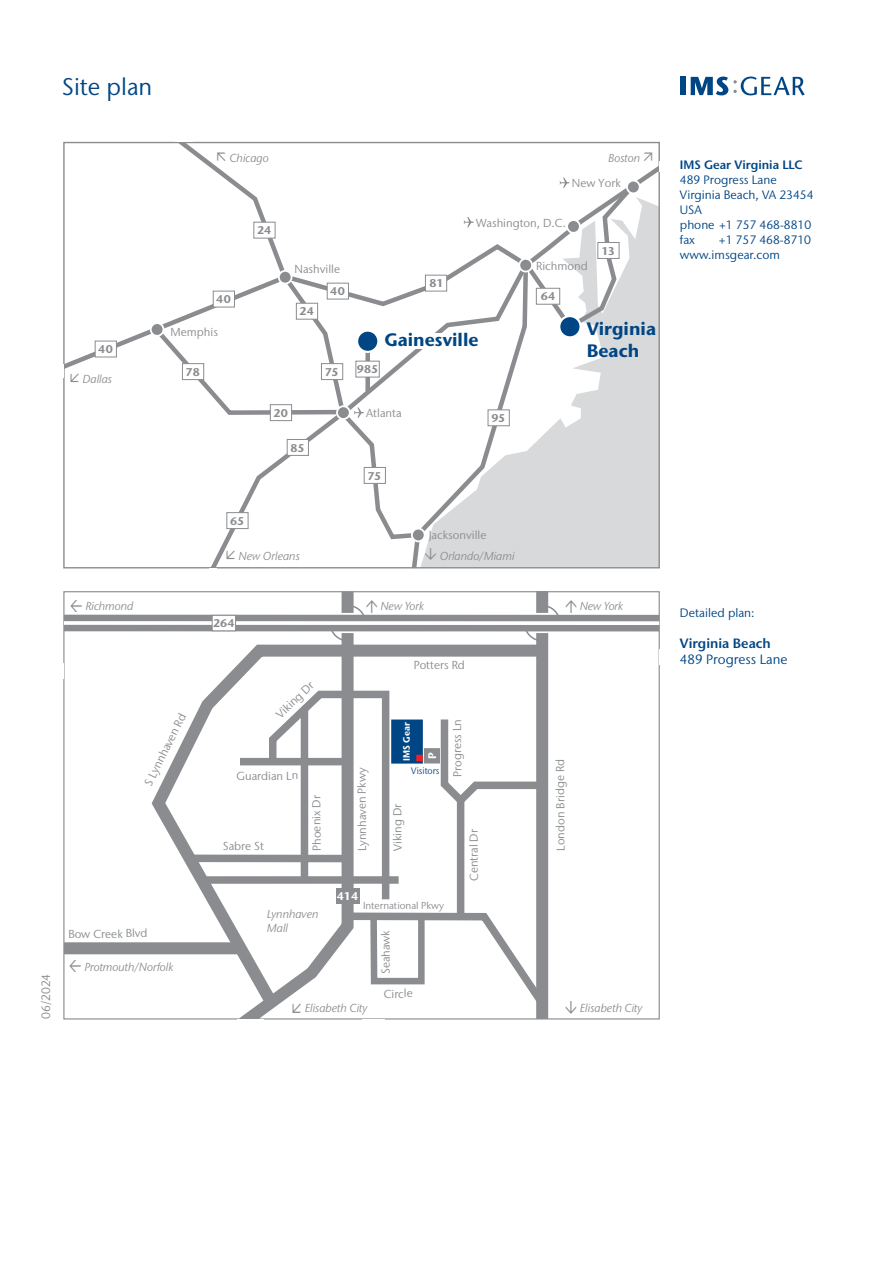
<style>
.page{position:relative;width:893px;height:1263px;background:#fff}
.page>*{position:absolute;margin:0;border:0;box-sizing:border-box;transform-origin:0 0}
.t1{font:24px "Stone Sans IIITC Std";color:#004684}
.t2{font:700 18px/21.6px "Stone Sans IIITC Std";color:#004684}
.t3{font:13.5px "Stone Sans IIITC Std";color:#004684}
.t4{font:600 13.5px "Stone Sans IIITC Std";color:#004684}
.t5{font:12.15px/15px "Stone Sans IIITC Std";color:#004684}
.t6{font:600 12.15px "Stone Sans IIITC Std";color:#004684}
.t7{font:12.15px "Stone Sans IIITC Std";letter-spacing:-.005em;color:#8a8c8f}
.t8{font:11.55px "Stone Sans IIITC Std";letter-spacing:-.005em;color:#8a8c8f}
.t9{font:italic 11.55px/14px "Stone Sans IIITC Std";color:#8a8c8f}
.t10{font:700 11.25px "Stone Sans IIITC Std";color:#8a8c8f}
.t11{font:700 11.25px "Stone Sans IIITC Std";color:#fff}
.t12{font:700 11.1px "Stone Sans IIITC Std";color:#fff;scale:.96 1}
.t13{font:10.05px "Stone Sans IIITC Std";color:#8a8c8f}
.t14{font:9.45px "Stone Sans IIITC Std";color:#004684;scale:.96 1}
.t15{font:700 9.3px "Stone Sans IIITC Std";color:#fff;scale:.96 1}
</style>
<div class="page">
<svg style="left:226px;top:593px;width:128px;height:39px"></svg>
<div style="left:64px;top:942px;width:178px;height:12px;background:#8a8c8f"></div>
<div style="left:680px;top:77px;width:6px;height:18px;background:#004684"></div>
<svg style="left:691px;top:77px;width:114px;height:18px"></svg>
<svg style="left:206px;top:166px;width:454px;height:403px"></svg>
<svg style="left:173px;top:141px;width:248px;height:401px"></svg>
<svg style="left:65px;top:241px;width:344px;height:132px"></svg>
<svg style="left:153px;top:326px;width:194px;height:91px"></svg>
<svg style="left:363px;top:352px;width:9px;height:44px"></svg>
<div style="left:209px;top:568px;width:8px;height:5px;background:#fff"></div>
<hr style="left:175px;top:138px;width:18px;height:4px;background:#fff">
<div style="left:357px;top:331px;width:21px;height:21px;background:#004684;border-radius:50%"></div>
<div style="left:356px;top:330px;width:23px;height:23px;border:2px solid #fff;border-radius:50%"></div>
<div style="left:405px;top:333px;width:44px;height:16px;background:#fff"></div>
<div style="left:337px;top:406px;width:13px;height:13px;background:#8a8c8f;border-radius:50%"></div>
<div style="left:336px;top:405px;width:15px;height:15px;border:2px solid #fff;border-radius:50%"></div>
<div style="left:626px;top:180px;width:15px;height:14px;border:2px solid #fff;border-radius:50%"></div>
<div style="left:151px;top:323px;width:12px;height:13px;background:#8a8c8f;border-radius:50%"></div>
<div style="left:150px;top:322px;width:14px;height:15px;border:2px solid #fff;border-radius:50%"></div>
<div style="left:279px;top:271px;width:13px;height:13px;background:#8a8c8f;border-radius:50%"></div>
<div style="left:278px;top:270px;width:14px;height:14px;border:2px solid #fff;border-radius:50%"></div>
<div style="left:213px;top:291px;width:22px;height:16px;background:#fff;border:1px solid #8a8c8f"></div>
<div style="left:95px;top:341px;width:22px;height:16px;background:#fff;border:1px solid #8a8c8f"></div>
<div style="left:327px;top:283px;width:22px;height:16px;background:#fff;border:1px solid #8a8c8f"></div>
<div style="left:270px;top:404px;width:22px;height:17px;background:#fff;border:1px solid #8a8c8f"></div>
<div style="left:296px;top:303px;width:22px;height:17px;background:#fff;border:1px solid #8a8c8f"></div>
<div style="left:253px;top:222px;width:23px;height:17px;background:#fff;border:1px solid #8a8c8f"></div>
<div style="left:364px;top:467px;width:22px;height:17px;background:#fff;border:1px solid #8a8c8f"></div>
<div style="left:182px;top:363px;width:22px;height:17px;background:#fff;border:1px solid #8a8c8f"></div>
<div style="left:321px;top:363px;width:22px;height:17px;background:#fff;border:1px solid #8a8c8f"></div>
<div style="left:287px;top:439px;width:22px;height:17px;background:#fff;border:1px solid #8a8c8f"></div>
<div style="left:226px;top:512px;width:23px;height:17px;background:#fff;border:1px solid #8a8c8f"></div>
<div style="left:355px;top:361px;width:25px;height:16px;background:#fff;border:1px solid #8a8c8f"></div>
<div style="left:64px;top:615px;width:595px;height:16px;background:#8a8c8f"></div>
<svg style="left:64px;top:621px;width:595px;height:4px;fill:#fff"></svg>
<svg style="left:145px;top:642px;width:408px;height:378px"></svg>
<div style="left:240px;top:758px;width:108px;height:7px;background:#8a8c8f"></div>
<div style="left:190px;top:854px;width:159px;height:8px;background:#8a8c8f"></div>
<div style="left:202px;top:876px;width:197px;height:8px;background:#8a8c8f"></div>
<div style="left:237px;top:1019px;width:27px;height:12px;background:#fff"></div>
<div style="left:212px;top:615px;width:24px;height:16px;background:#fff;border:1px solid #8a8c8f"></div>
<svg style="left:217px;top:152px;width:9px;height:9px"></svg>
<svg style="left:227px;top:550px;width:8px;height:9px"></svg>
<svg style="left:409px;top:178px;width:229px;height:391px"></svg>
<svg style="left:329px;top:600px;width:48px;height:42px"></svg>
<svg style="left:523px;top:600px;width:53px;height:42px"></svg>
<svg style="left:265px;top:687px;width:286px;height:325px"></svg>
<h1 class="t1" style="left:62px;top:73px;width:92px">Site plan</h1>
<h1 class="t1" style="left:62px;top:73px;width:97px">Lageplan</h1>
<p class="t7" style="left:38px;top:1019px;width:46px;rotate:-90deg">06/2024</p>
<p class="t10" style="left:98px;top:342px;width:16px">40</p>
<p class="t9" style="left:83px;top:372px;width:31px">Dallas</p>
<p class="t9" style="left:230px;top:151px;width:41px">Chicago</p>
<p class="t10" style="left:216px;top:292px;width:16px">40</p>
<p class="t8" style="left:171px;top:325px;width:49px">Memphis</p>
<p class="t10" style="left:257px;top:223px;width:16px">24</p>
<p class="t8" style="left:294px;top:262px;width:47px">Nashville</p>
<p class="t10" style="left:299px;top:304px;width:16px">24</p>
<p class="t10" style="left:330px;top:284px;width:16px">40</p>
<p class="t10" style="left:186px;top:365px;width:16px">78</p>
<p class="t10" style="left:325px;top:365px;width:15px">75</p>
<p class="t9" style="left:608px;top:151px;width:33px">Boston</p>
<p class="t8" style="left:572px;top:176px;width:50px">New York</p>
<p class="t10" style="left:430px;top:275px;width:16px">81</p>
<p class="t8" style="left:476px;top:215px;width:91px">Washington, D.C.</p>
<p class="t8" style="left:536px;top:258px;width:53px">Richmond</p>
<p class="t10" style="left:541px;top:289px;width:16px">64</p>
<p class="t10" style="left:601px;top:244px;width:15px">13</p>
<h2 class="t2" style="left:385px;top:329px;width:96px">Gainesville</h2>
<h2 class="t2" style="left:587px;top:318px;width:71px">Virginia<br>Beach</h2>
<p class="t10" style="left:357px;top:362px;width:23px">985</p>
<p class="t10" style="left:273px;top:406px;width:16px">20</p>
<p class="t10" style="left:290px;top:440px;width:16px">85</p>
<p class="t8" style="left:366px;top:406px;width:37px">Atlanta</p>
<p class="t10" style="left:368px;top:468px;width:15px">75</p>
<p class="t10" style="left:491px;top:411px;width:16px">95</p>
<p class="t10" style="left:230px;top:514px;width:16px">65</p>
<p class="t8" style="left:429px;top:528px;width:59px">Jacksonville</p>
<p class="t9" style="left:239px;top:549px;width:62px">New Orleans</p>
<p class="t9" style="left:440px;top:549px;width:76px">Orlando/Miami</p>
<p class="t9" style="left:86px;top:599px;width:49px">Richmond</p>
<p class="t8" style="left:141px;top:781px;width:81px;rotate:-63deg">S Lynnhaven Rd</p>
<p class="t10" style="left:213px;top:616px;width:23px">264</p>
<p class="t8" style="left:273px;top:711px;width:49px;rotate:-44deg">Viking Dr</p>
<p class="t8" style="left:237px;top:769px;width:63px">Guardian Ln</p>
<p class="t8" style="left:223px;top:839px;width:43px">Sabre St</p>
<p class="t8" style="left:310px;top:851px;width:57px;rotate:-90deg">Phoenix Dr</p>
<p class="t9" style="left:381px;top:599px;width:45px">New York</p>
<p class="t9" style="left:580px;top:599px;width:45px">New York</p>
<p class="t8" style="left:355px;top:851px;width:85px;rotate:-90deg">Lynnhaven Pkwy</p>
<p class="t8" style="left:414px;top:658px;width:53px">Potters Rd</p>
<p class="t15" style="left:401px;top:761px;width:42px;rotate:-90deg">IMS Gear</p>
<p class="t8" style="left:450px;top:777px;width:60px;rotate:-90deg">Progress Ln</p>
<p class="t12" style="left:425px;top:759px;width:8px;rotate:-90deg">P</p>
<p class="t14" style="left:404px;top:765px;width:39px">Besucher</p>
<p class="t14" style="left:411px;top:765px;width:31px">Visitors</p>
<p class="t8" style="left:391px;top:851px;width:49px;rotate:-90deg">Viking Dr</p>
<p class="t8" style="left:467px;top:881px;width:54px;rotate:-90deg">Central Dr</p>
<p class="t8" style="left:553px;top:851px;width:94px;rotate:-90deg">London Bridge Rd</p>
<p class="t8" style="left:68px;top:926px;width:81px">Bow Creek Blvd</p>
<p class="t9" style="left:85px;top:959px;width:90px">Protmouth/Norfolk</p>
<p class="t9" style="left:267px;top:907px;width:53px">Lynnhaven<br>Mall</p>
<p class="t11" style="left:337px;top:889px;width:23px">414</p>
<p class="t13" style="left:363px;top:899px;width:82px">International Pkwy</p>
<p class="t8" style="left:379px;top:974px;width:46px;rotate:-90deg">Seahawk</p>
<p class="t8" style="left:384px;top:986px;width:31px">Circle</p>
<p class="t9" style="left:305px;top:1001px;width:64px">Elisabeth City</p>
<p class="t9" style="left:580px;top:1001px;width:64px">Elisabeth City</p>
<p class="t6" style="left:680px;top:157px;width:124px">IMS Gear Virginia LLC</p>
<p class="t5" style="left:680px;top:172px;width:135px">489 Progress Lane<br>Virginia Beach, VA 23454<br>USA<br>phone +1 757 468-8810 fax</p>
<p class="t5" style="left:680px;top:217px;width:116px">Tel. +1 757 468-8 10<br>Fax +1 757 468-8710</p>
<p class="t5" style="left:680px;top:232px;width:133px;text-indent:39px">+1 757 468-8710 www.imsgear.com</p>
<p class="t5" style="left:680px;top:605px;width:76px">Detailed plan:</p>
<p class="t4" style="left:680px;top:634px;width:92px">Virginia Beach</p>
<p class="t3" style="left:680px;top:651px;width:109px">489 Progress Lane</p>
<p class="t5" style="left:711px;top:605px;width:28px">plan:</p>
</div>
